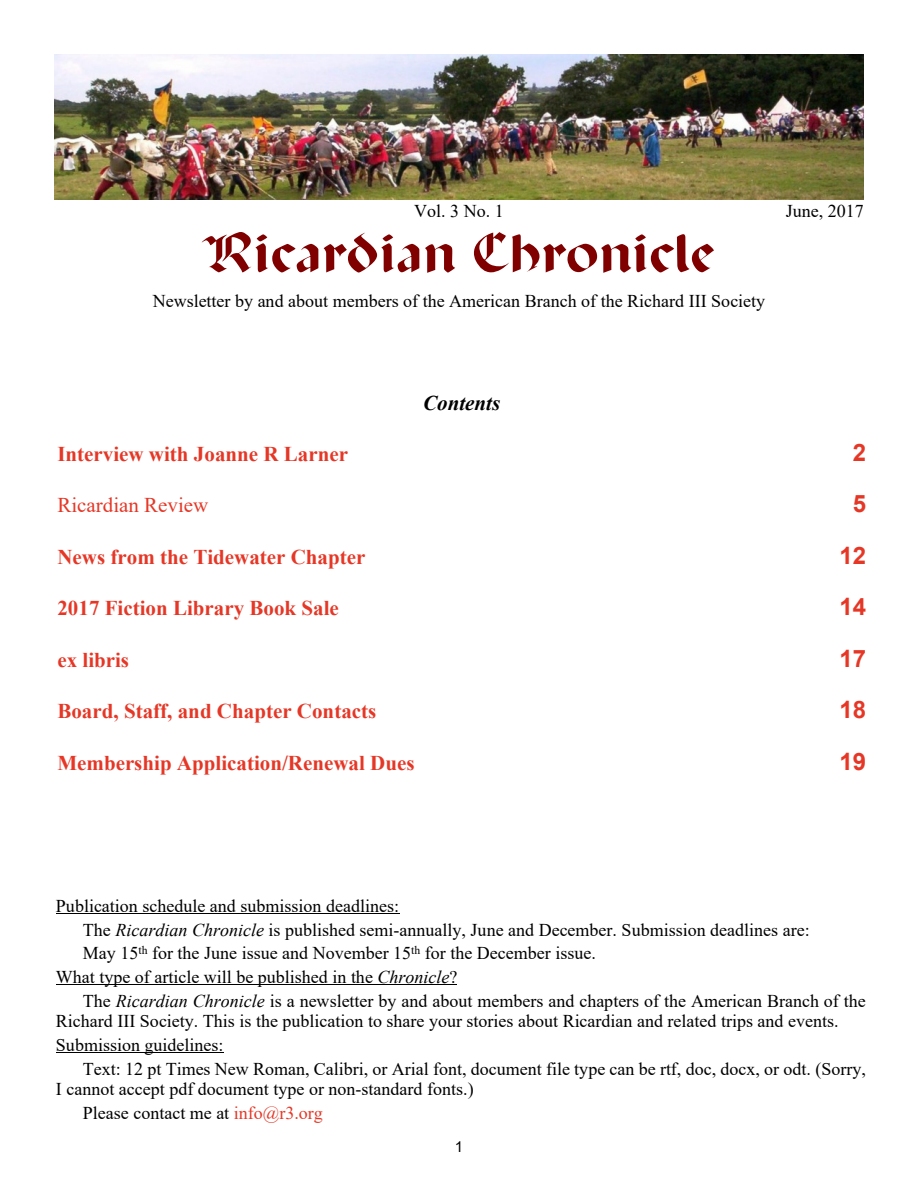
<style>
.page{position:relative;width:918px;height:1188px;background:#fff}
.page>*{position:absolute;margin:0;border:0;box-sizing:border-box;transform-origin:0 0}
.t1{font:54px "Excalibur SF";color:#800000}
.t2{font:700 24px "Arial";color:#e63726}
.t3{font:700 21px "Times New Roman";color:#e63726}
.t4{font:21px "Times New Roman";color:#e63726}
.t5{font:italic 700 21px "Times New Roman";color:#000}
.t6{font:18px/23.7px "Times New Roman";color:#000}
.t7{font:15px "Arial";color:#000}
.s1{font-style:italic}
.s2{color:#e63726}
</style>
<div class="page">
<img style="left:54px;top:54px;width:810px;height:145px">
<hr style="left:56px;top:913px;width:343px;height:1px;background:#000">
<hr style="left:56px;top:984px;width:322px;height:1px;background:#000">
<hr style="left:378px;top:984px;width:72px;height:1px;background:#000">
<hr style="left:56px;top:1053px;width:168px;height:1px;background:#000">
<p class="t6" style="left:414px;top:201px;width:91px">Vol. 3 No. 1</p>
<p class="t6" style="left:786px;top:201px;width:80px">June, 2017</p>
<h1 class="t1" style="left:205px;top:220px;width:510px">Ricardian Chronicle</h1>
<p class="t6" style="left:153px;top:291px;width:614px">Newsletter by and about members of the American Branch of the Richard III Society</p>
<p class="t5" style="left:423px;top:395px;width:79px">Contents</p>
<p class="t3" style="left:57px;top:447px;width:292px">Interview with Joanne R Larner</p>
<h2 class="t2" style="left:853px;top:443px;width:15px">2</h2>
<p class="t4" style="left:57px;top:498px;width:152px">Ricardian Review</p>
<h2 class="t2" style="left:853px;top:495px;width:15px">5</h2>
<p class="t3" style="left:57px;top:550px;width:310px">News from the Tidewater Chapter</p>
<h2 class="t2" style="left:839px;top:546px;width:28px">12</h2>
<p class="t3" style="left:57px;top:601px;width:283px">2017 Fiction Library Book Sale</p>
<h2 class="t2" style="left:839px;top:598px;width:28px">14</h2>
<p class="t3" style="left:57px;top:653px;width:73px">ex libris</p>
<h2 class="t2" style="left:839px;top:649px;width:28px">17</h2>
<p class="t3" style="left:57px;top:704px;width:320px">Board, Staff, and Chapter Contacts</p>
<h2 class="t2" style="left:839px;top:701px;width:28px">18</h2>
<p class="t3" style="left:57px;top:756px;width:359px">Membership Application/Renewal Dues</p>
<h2 class="t2" style="left:839px;top:752px;width:28px">19</h2>
<p class="t6" style="left:56px;top:896px;width:345px">Publication schedule and submission deadlines:</p>
<p class="t6" style="left:83px;top:919px;width:728px">The <span class="s1">Ricardian Chronicle</span> is published semi-annually, June and December. Submission deadlines are:</p>
<p class="t6" style="left:83px;top:943px;width:514px">May 15<sup>th</sup> for the June issue and November 15<sup>th</sup> for the December issue.</p>
<p class="t6" style="left:56px;top:967px;width:403px">What type of article will be published in the <span class="s1">Chronicle</span>?</p>
<p class="t6" style="left:83px;top:991px;width:785px">The <span class="s1">Ricardian Chronicle</span> is a newsletter by and about members and chapters of the American Branch of the</p>
<p class="t6" style="left:56px;top:1011px;width:784px">Richard III Society. This is the publication to share your stories about Ricardian and related trips and events.<br>Submission guidelines:</p>
<p class="t6" style="left:56px;top:1060px;width:811px;line-height:20.7px;text-indent:27px">Text: 12 pt Times New Roman, Calibri, or Arial font, document file type can be rtf, doc, docx, or odt. (Sorry,<br>I cannot accept pdf document type or non-standard fonts.)</p>
<p class="t6" style="left:83px;top:1103px;width:242px">Please contact me at <span class="s2">info@r3.org</span></p>
<p class="t7" style="left:455px;top:1141px;width:10px">1</p>
</div>
